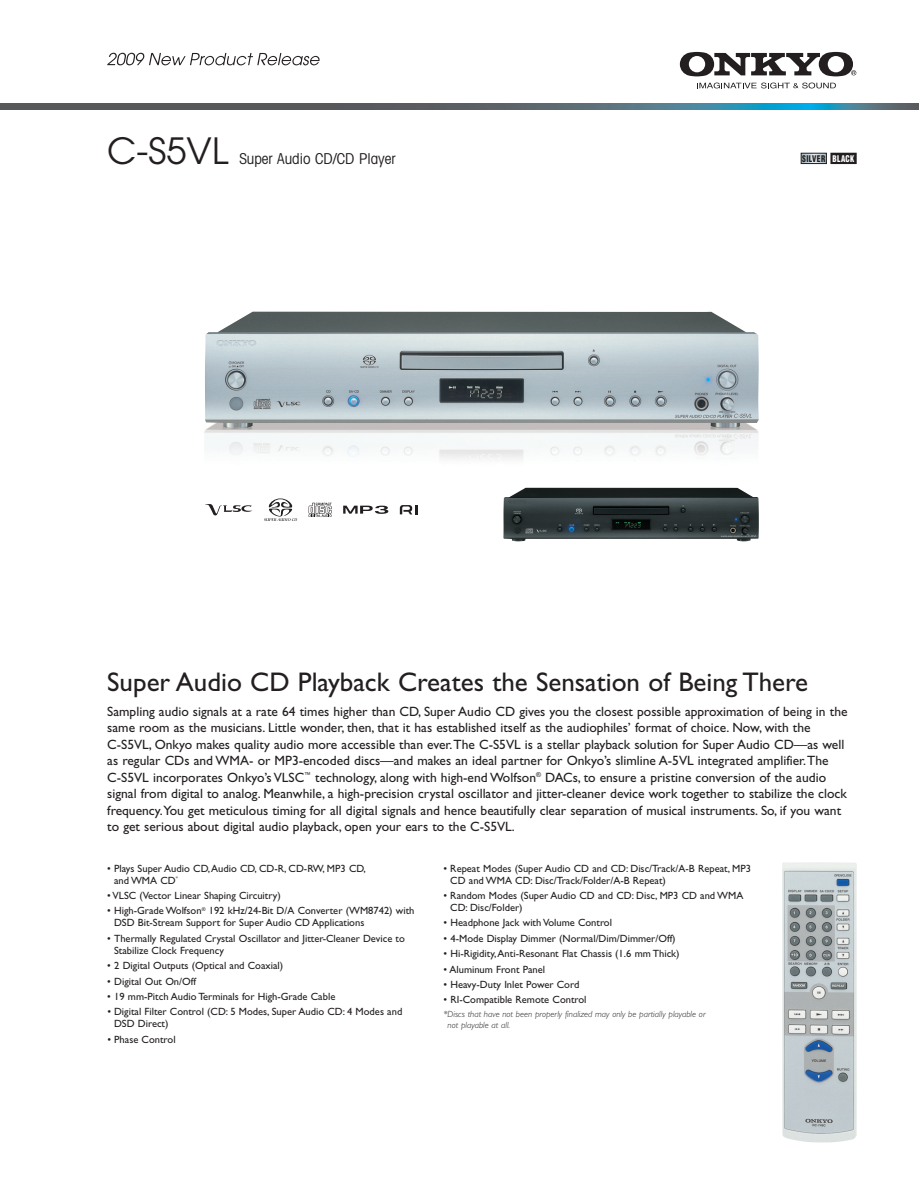
<style>
.page{position:relative;width:919px;height:1191px;background:#fff}
.page>*{position:absolute;margin:0;border:0;box-sizing:border-box;transform-origin:0 0}
.t1{font:36px "Avant Garde";color:#231f20}
.t2{font:27px "Gill Sans";color:#231f20}
.t3{font:condensed 15px "Avant Garde";color:#231f20}
.t4{font:13.5px/16.5px "Gill Sans";color:#231f20}
.t5{font:10.5px/12px "Gill Sans";color:#231f20}
.t6{font:italic 300 9px/10.5px "Gill Sans";color:#231f20}
.t7{font:900 condensed 9px "Helvetica";letter-spacing:.05em;color:#231f20;scale:.85 1}
.s1{color:#fff}
</style>
<div class="page">
<svg style="left:697px;top:83px;width:138px;height:5px"></svg>
<svg style="left:679px;top:52px;width:177px;height:24px"></svg>
<svg style="left:0;top:103px;width:918px;height:6px;background:#4e6b77"></svg>
<svg style="left:107px;top:53px;width:212px;height:12px"></svg>
<div style="left:830px;top:153px;width:25px;height:10px;background:#231f20"></div>
<div style="left:830px;top:153px;width:26px;height:11px;border:1px solid #231f20"></div>
<svg style="left:802px;top:155px;width:22px;height:7px"></svg>
<div style="left:800px;top:153px;width:26px;height:11px;border:1px solid #231f20"></div>
<img style="left:204px;top:311px;width:555px;height:149px">
<svg style="left:399px;top:505px;width:18px;height:9px"></svg>
<svg style="left:205px;top:504px;width:47px;height:11px"></svg>
<svg style="left:308px;top:503px;width:23px;height:14px"></svg>
<svg style="left:264px;top:498px;width:33px;height:23px"></svg>
<svg style="left:343px;top:505px;width:45px;height:9px"></svg>
<img style="left:205px;top:312px;width:553px;height:116px">
<img style="left:782px;top:862px;width:74px;height:280px">
<img style="left:503px;top:488px;width:255px;height:53px">
<h1 class="t1" style="left:107px;top:137px;width:122px">C-S5VL</h1>
<p class="t3" style="left:239px;top:153px;width:158px">Super Audio CD/CD Player</p>
<p class="t7" style="left:801px;top:153px;width:63px">SILVER <span class="s1">BLACK</span></p>
<h2 class="t2" style="left:107px;top:671px;width:702px">Super Audio CD Playback Creates the Sensation of Being There</h2>
<p class="t4" style="left:107px;top:704px;width:741px">Sampling audio signals at a rate 64 times higher than CD, Super Audio CD gives you the closest possible approximation of being in the same room as the musicians. Little wonder, then, that it has established itself as the audiophiles’ format of choice. Now, with the C-S5VL, Onkyo makes quality audio more accessible than ever.The C-S5VL is a stellar playback solution for Super Audio CD—as well as regular CDs and WMA- or MP3-encoded discs—and makes an ideal partner for Onkyo’s slimline A-5VL integrated amplifier.The C-S5VL incorporates Onkyo’s VLSC<sup>™</sup> technology, along with high-end Wolfson<sup>®</sup> DACs, to ensure a pristine conversion of the audio signal from digital to analog. Meanwhile, a high-precision crystal oscillator and jitter-cleaner device work together to stabilize the clock frequency.You get meticulous timing for all digital signals and hence beautifully clear separation of musical instruments. So, if you want to get serious about digital audio playback, open your ears to the C-S5VL.</p>
<p class="t5" style="left:114px;top:863px;width:253px;text-indent:-7px">• Plays Super Audio CD,Audio CD, CD-R, CD-RW, MP3 CD, and WMA CD<sup>*</sup></p>
<p class="t5" style="left:107px;top:890px;width:175px">• VLSC (Vector Linear Shaping Circuitry)</p>
<p class="t5" style="left:114px;top:905px;width:302px;text-indent:-7px">• High-Grade Wolfson<sup>®</sup> 192 kHz/24-Bit D/A Converter (WM8742) with<br>DSD Bit-Stream Support for Super Audio CD Applications</p>
<p class="t5" style="left:114px;top:933px;width:292px;text-indent:-7px">• Thermally Regulated Crystal Oscillator and Jitter-Cleaner Device to<br>Stabilize Clock Frequency</p>
<p class="t5" style="left:107px;top:960px;width:177px">• 2 Digital Outputs (Optical and Coaxial)</p>
<p class="t5" style="left:107px;top:976px;width:90px">• Digital Out On/Off</p>
<p class="t5" style="left:107px;top:991px;width:229px">• 19 mm-Pitch Audio Terminals for High-Grade Cable</p>
<p class="t5" style="left:114px;top:1006px;width:289px;text-indent:-7px">• Digital Filter Control (CD: 5 Modes, Super Audio CD: 4 Modes and<br>DSD Direct)</p>
<p class="t5" style="left:107px;top:1034px;width:70px">• Phase Control</p>
<p class="t5" style="left:450px;top:863px;width:302px;text-indent:-7px">• Repeat Modes (Super Audio CD and CD: Disc/Track/A-B Repeat, MP3<br>CD and WMA CD: Disc/Track/Folder/A-B Repeat)</p>
<p class="t5" style="left:450px;top:890px;width:294px;text-indent:-7px">• Random Modes (Super Audio CD and CD: Disc, MP3 CD and WMA<br>CD: Disc/Folder)</p>
<p class="t5" style="left:443px;top:917px;width:170px">• Headphone Jack with Volume Control</p>
<p class="t5" style="left:443px;top:933px;width:233px">• 4-Mode Display Dimmer (Normal/Dim/Dimmer/Off)</p>
<p class="t5" style="left:443px;top:948px;width:237px">• Hi-Rigidity,Anti-Resonant Flat Chassis (1.6 mm Thick)</p>
<p class="t5" style="left:443px;top:964px;width:103px">• Aluminum Front Panel</p>
<p class="t5" style="left:443px;top:979px;width:137px">• Heavy-Duty Inlet Power Cord</p>
<p class="t5" style="left:443px;top:994px;width:144px">• RI-Compatible Remote Control</p>
<p class="t6" style="left:447px;top:1009px;width:259px;text-indent:-4px">*Discs that have not been properly finalized may only be partially playable or not playable at all.</p>
</div>
